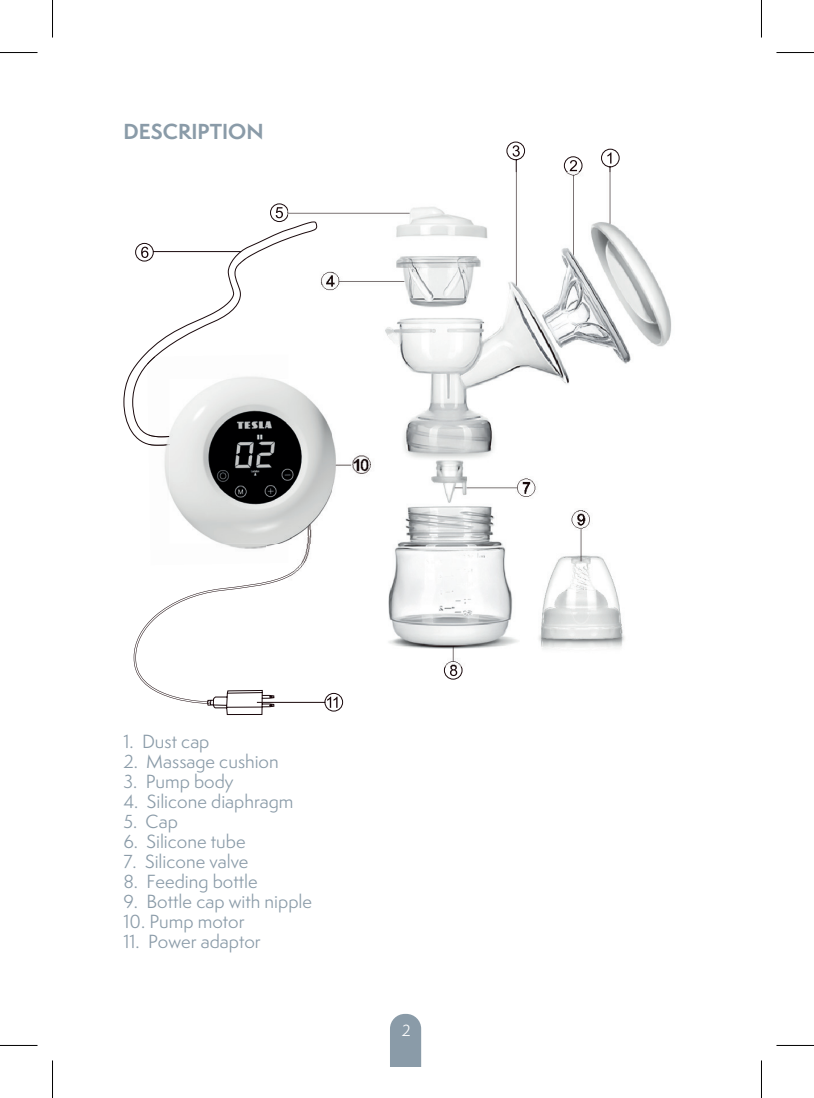
<style>
.page{position:relative;width:814px;height:1098px;background:#fff}
.page>*{position:absolute;margin:0;border:0;box-sizing:border-box;transform-origin:0 0}
.t1{font:700 20px "Semplicita Pro";color:#8a9ba8}
.t2{font:17.5px "Semplicita Pro";color:#8a9ba8}
.t3{font:15px "Semplicita Pro";color:#fff}
</style>
<div class="page">
<svg style="left:390px;top:1013px;width:31px;height:53px;background:#92a2ae"></svg>
<svg style="left:443px;top:666px;width:20px;height:14px"></svg>
<svg style="left:207px;top:692px;width:137px;height:23px"></svg>
<svg style="left:134px;top:574px;width:177px;height:129px"></svg>
<svg style="left:601px;top:148px;width:19px;height:24px"></svg>
<svg style="left:563px;top:156px;width:20px;height:16px"></svg>
<svg style="left:506px;top:141px;width:19px;height:31px"></svg>
<svg style="left:270px;top:203px;width:18px;height:18px"></svg>
<img style="left:288px;top:172px;width:384px;height:494px">
<svg style="left:123px;top:221px;width:194px;height:224px"></svg>
<img style="left:147px;top:354px;width:141px;height:195px">
<img style="left:260px;top:543px;width:28px;height:6px">
<img style="left:288px;top:353px;width:82px;height:209px">
<img style="left:147px;top:357px;width:22px;height:88px">
<img style="left:169px;top:379px;width:163px;height:164px">
<hr style="left:0;top:52px;width:38px;height:1px;background:#000">
<hr style="left:776px;top:52px;width:38px;height:1px;background:#000">
<hr style="left:0;top:1044px;width:38px;height:1px;background:#000">
<hr style="left:776px;top:1044px;width:38px;height:1px;background:#000">
<hr style="left:52px;top:0;width:1px;height:37px;background:#000">
<hr style="left:52px;top:1060px;width:1px;height:37px;background:#000">
<hr style="left:761px;top:0;width:1px;height:37px;background:#000">
<hr style="left:761px;top:1060px;width:1px;height:37px;background:#000">
<p class="t1" style="left:123px;top:117px;width:142px">DESCRIPTION</p>
<p class="t2" style="left:123px;top:729px;width:88px">1. Dust cap</p>
<p class="t2" style="left:123px;top:749px;width:157px">2. Massage cushion</p>
<p class="t2" style="left:123px;top:769px;width:112px">3. Pump body</p>
<p class="t2" style="left:123px;top:789px;width:172px">4. Silicone diaphragm</p>
<p class="t2" style="left:123px;top:809px;width:56px">5. Cap</p>
<p class="t2" style="left:123px;top:829px;width:124px">6. Silicone tube</p>
<p class="t2" style="left:123px;top:849px;width:127px">7. Silicone valve</p>
<p class="t2" style="left:123px;top:869px;width:136px">8. Feeding bottle</p>
<p class="t2" style="left:123px;top:889px;width:190px">9. Bottle cap with nipple</p>
<p class="t2" style="left:123px;top:909px;width:123px">10. Pump motor</p>
<p class="t2" style="left:123px;top:929px;width:139px">11. Power adaptor</p>
<p class="t3" style="left:402px;top:1019px;width:10px">2</p>
</div>
